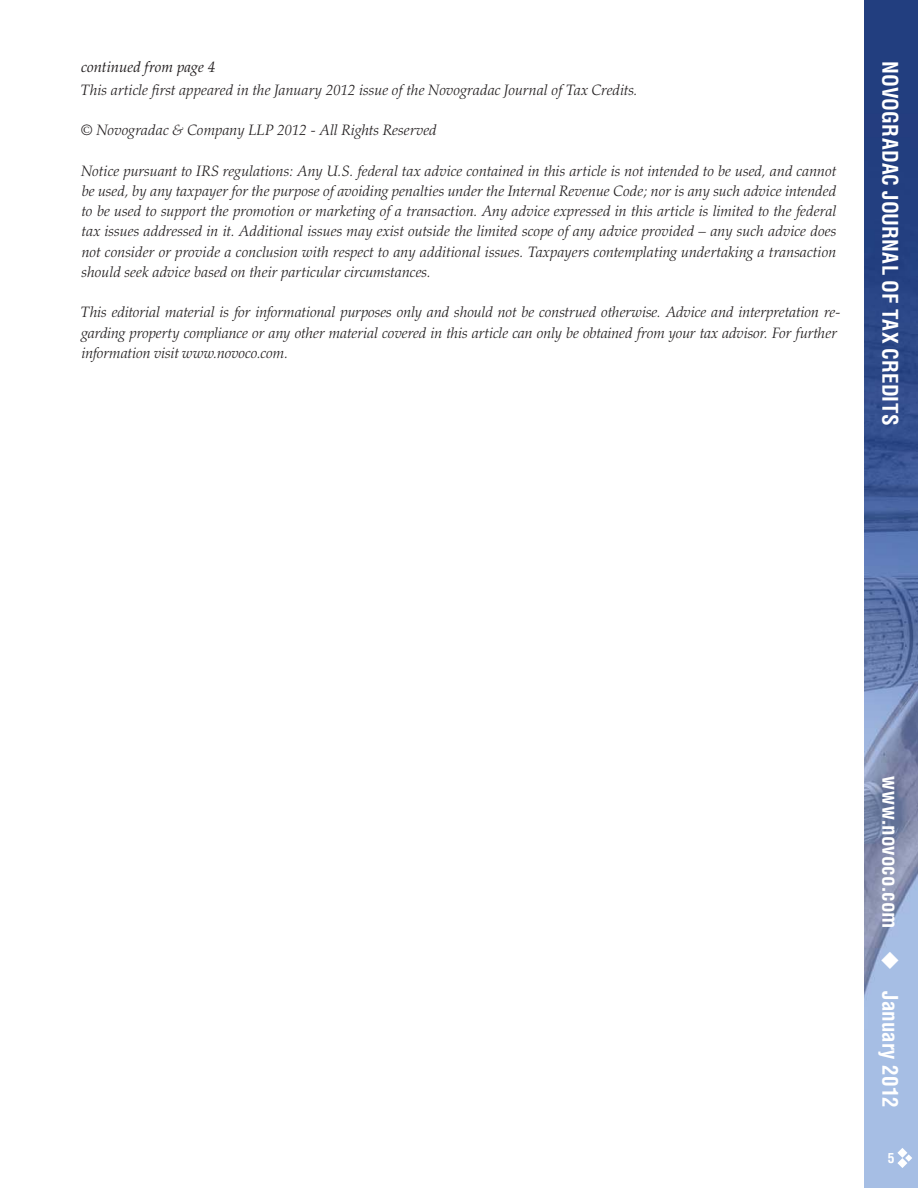
<style>
.page{position:relative;width:918px;height:1188px;background:#fff}
.page>*{position:absolute;margin:0;border:0;box-sizing:border-box;transform-origin:0 0}
.t1{font:700 condensed 21px "Helvetica";color:#fff}
.t2{font:italic 300 15px/20.2px "Palatino";color:#231f20;text-align:justify}
.t3{font:italic 15px "Palatino";color:#231f20}
.t4{font:700 condensed 13.5px "Helvetica";color:#fff}
</style>
<div class="page">
<img style="left:864px;top:0;width:54px;height:1188px">
<svg style="left:897px;top:1148px;width:15px;height:20px"></svg>
<svg style="left:883px;top:929px;width:1px;height:21px"></svg>
<svg style="left:883px;top:970px;width:1px;height:21px"></svg>
<p class="t3" style="left:81px;top:61px;width:136px">continued from page 4</p>
<p class="t2" style="left:80px;top:81px;width:559px">This article first appeared in the January 2012 issue of the Novogradac Journal of Tax Credits.</p>
<p class="t2" style="left:81px;top:122px;width:358px">© Novogradac &amp; Company LLP 2012 - All Rights Reserved</p>
<p class="t2" style="left:81px;top:162px;width:757px">Notice pursuant to IRS regulations: Any U.S. federal tax advice contained in this article is not intended to be used, and cannot be used, by any taxpayer for the purpose of avoiding penalties under the Internal Revenue Code; nor is any such advice intended to be used to support the promotion or marketing of a transaction. Any advice expressed in this article is limited to the federal tax issues addressed in it. Additional issues may exist outside the limited scope of any advice provided – any such advice does not consider or provide a conclusion with respect to any additional issues. Taxpayers contemplating undertaking a transaction should seek advice based on their particular circumstances.</p>
<p class="t2" style="left:80px;top:304px;width:762px;text-align:left">This editorial material is for informational purposes only and should not be construed otherwise. Advice and interpretation re&shy;garding property compliance or any other material covered in this article can only be obtained from your tax advisor. For further information visit www.novoco.com.</p>
<h1 class="t1" style="left:898px;top:61px;width:366px;rotate:90deg">NOVOGRADAC JOURNAL OF TAX CREDITS</h1>
<h1 class="t1" style="left:898px;top:776px;width:332px;rotate:90deg">www.novoco.com ◆ January 2012</h1>
<p class="t4" style="left:888px;top:1153px;width:8px">5</p>
</div>
